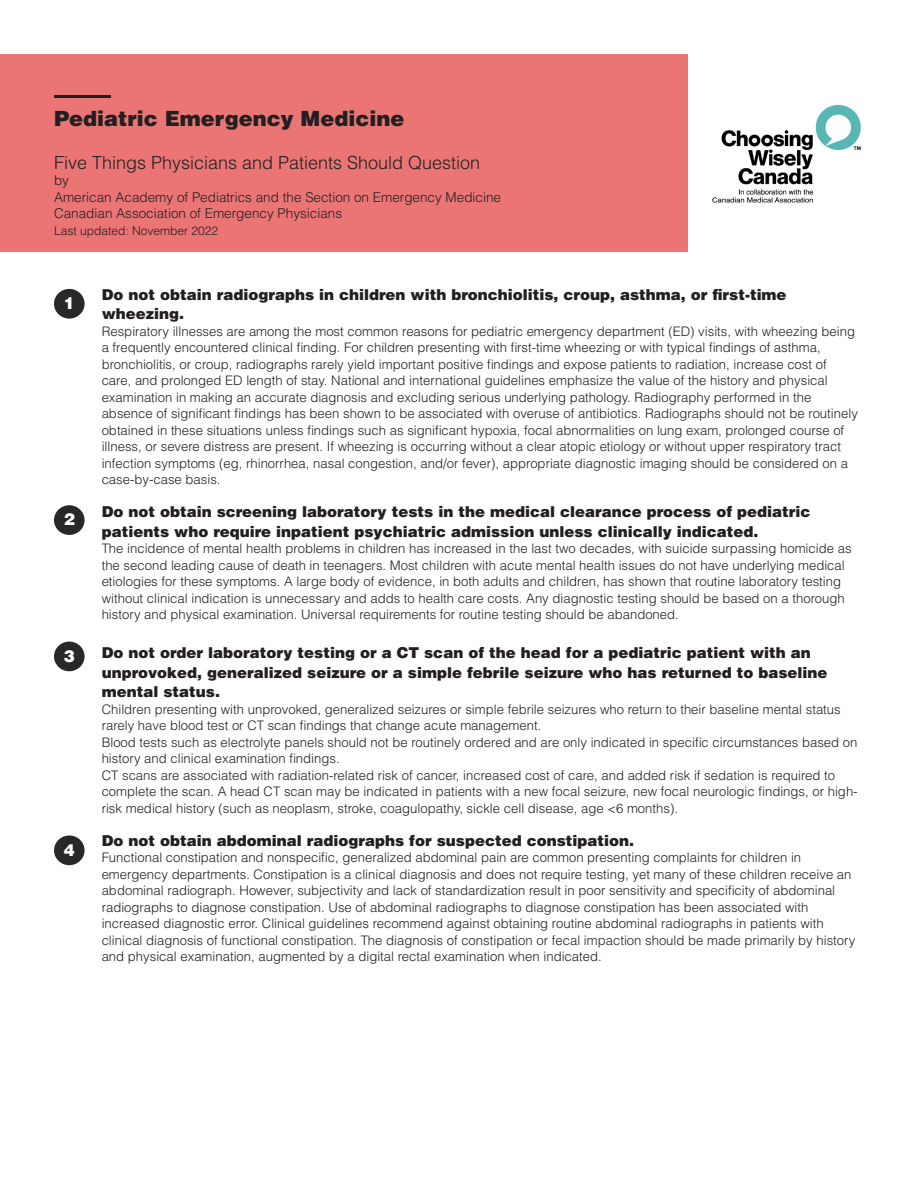
<style>
.page{position:relative;width:918px;height:1188px;background:#fff}
.page>*{position:absolute;margin:0;border:0;box-sizing:border-box;transform-origin:0 0}
.t1{font:900 21px "Helvetica LT Std";color:#231f20}
.t2{font:300 18px "Helvetica LT Std";color:#231f20}
.t3{font:900 16.5px "Helvetica LT Std";color:#fff}
.t4{font:900 15px/19.5px "Helvetica LT Std";color:#231f20}
.t5{font:300 13.5px "Helvetica LT Std";color:#231f20}
.t6{font:300 13.2px/16.5px "Helvetica LT Std";color:#231f20}
.t7{font:300 12px "Helvetica LT Std";color:#231f20}
</style>
<div class="page">
<div style="left:54px;top:642px;width:31px;height:29px;background:#282828;border-radius:50%"></div>
<div style="left:54px;top:505px;width:31px;height:30px;background:#282828;border-radius:50%"></div>
<img style="left:712px;top:104px;width:149px;height:99px">
<div style="left:54px;top:289px;width:31px;height:30px;background:#282828;border-radius:50%"></div>
<div style="left:0;top:54px;width:688px;height:198px;background:#eb7575"></div>
<hr style="left:54px;top:95px;width:57px;height:3px;background:#231f20">
<div style="left:54px;top:836px;width:31px;height:29px;background:#282828;border-radius:50%"></div>
<p class="t1" style="left:54px;top:105px;width:352px">Pediatric Emergency Medicine</p>
<p class="t2" style="left:54px;top:151px;width:428px">Five Things Physicians and Patients Should Question</p>
<p class="t5" style="left:54px;top:172px;width:16px">by</p>
<p class="t5" style="left:54px;top:189px;width:449px">American Academy of Pediatrics and the Section on Emergency Medicine</p>
<p class="t5" style="left:54px;top:205px;width:290px">Canadian Association of Emergency Physicians</p>
<p class="t7" style="left:54px;top:223px;width:166px">Last updated: November 2022</p>
<p class="t3" style="left:64px;top:292px;width:13px">1</p>
<p class="t3" style="left:64px;top:509px;width:13px">2</p>
<p class="t3" style="left:64px;top:645px;width:13px">3</p>
<p class="t3" style="left:64px;top:839px;width:13px">4</p>
<p class="t4" style="left:102px;top:284px;width:686px">Do not obtain radiographs in children with bronchiolitis, croup, asthma, or first-time wheezing.</p>
<p class="t6" style="left:102px;top:323px;width:758px">Respiratory illnesses are among the most common reasons for pediatric emergency department (ED) visits, with wheezing being a frequently encountered clinical finding. For children presenting with first-time wheezing or with typical findings of asthma, bronchiolitis, or croup, radiographs rarely yield important positive findings and expose patients to radiation, increase cost of care, and prolonged ED length of stay. National and international guidelines emphasize the value of the history and physical examination in making an accurate diagnosis and excluding serious underlying pathology. Radiography performed in the absence of significant findings has been shown to be associated with overuse of antibiotics. Radiographs should not be routinely obtained in these situations unless findings such as significant hypoxia, focal abnormalities on lung exam, prolonged course of illness, or severe distress are present. If wheezing is occurring without a clear atopic etiology or without upper respiratory tract infection symptoms (eg, rhinorrhea, nasal congestion, and/or fever), appropriate diagnostic imaging should be considered on a case-by-case basis.</p>
<p class="t4" style="left:102px;top:502px;width:710px">Do not obtain screening laboratory tests in the medical clearance process of pediatric patients who require inpatient psychiatric admission unless clinically indicated.</p>
<p class="t6" style="left:102px;top:540px;width:751px">The incidence of mental health problems in children has increased in the last two decades, with suicide surpassing homicide as the second leading cause of death in teenagers. Most children with acute mental health issues do not have underlying medical etiologies for these symptoms. A large body of evidence, in both adults and children, has shown that routine laboratory testing without clinical indication is unnecessary and adds to health care costs. Any diagnostic testing should be based on a thorough history and physical examination. Universal requirements for routine testing should be abandoned.</p>
<p class="t4" style="left:102px;top:643px;width:727px">Do not order laboratory testing or a CT scan of the head for a pediatric patient with an unprovoked, generalized seizure or a simple febrile seizure who has returned to baseline mental status.</p>
<p class="t6" style="left:102px;top:701px;width:741px">Children presenting with unprovoked, generalized seizures or simple febrile seizures who return to their baseline mental status rarely have blood test or CT scan findings that change acute management.</p>
<p class="t6" style="left:102px;top:734px;width:757px">Blood tests such as electrolyte panels should not be routinely ordered and are only indicated in specific circumstances based on history and clinical examination findings.</p>
<p class="t6" style="left:102px;top:767px;width:757px">CT scans are associated with radiation-related risk of cancer, increased cost of care, and added risk if sedation is required to complete the scan. A head CT scan may be indicated in patients with a new focal seizure, new focal neurologic findings, or high&shy;risk medical history (such as neoplasm, stroke, coagulopathy, sickle cell disease, age &lt;6 months).</p>
<p class="t4" style="left:102px;top:830px;width:534px">Do not obtain abdominal radiographs for suspected constipation.</p>
<p class="t6" style="left:102px;top:849px;width:755px">Functional constipation and nonspecific, generalized abdominal pain are common presenting complaints for children in emergency departments. Constipation is a clinical diagnosis and does not require testing, yet many of these children receive an abdominal radiograph. However, subjectivity and lack of standardization result in poor sensitivity and specificity of abdominal radiographs to diagnose constipation. Use of abdominal radiographs to diagnose constipation has been associated with increased diagnostic error. Clinical guidelines recommend against obtaining routine abdominal radiographs in patients with clinical diagnosis of functional constipation. The diagnosis of constipation or fecal impaction should be made primarily by history and physical examination, augmented by a digital rectal examination when indicated.</p>
</div>
